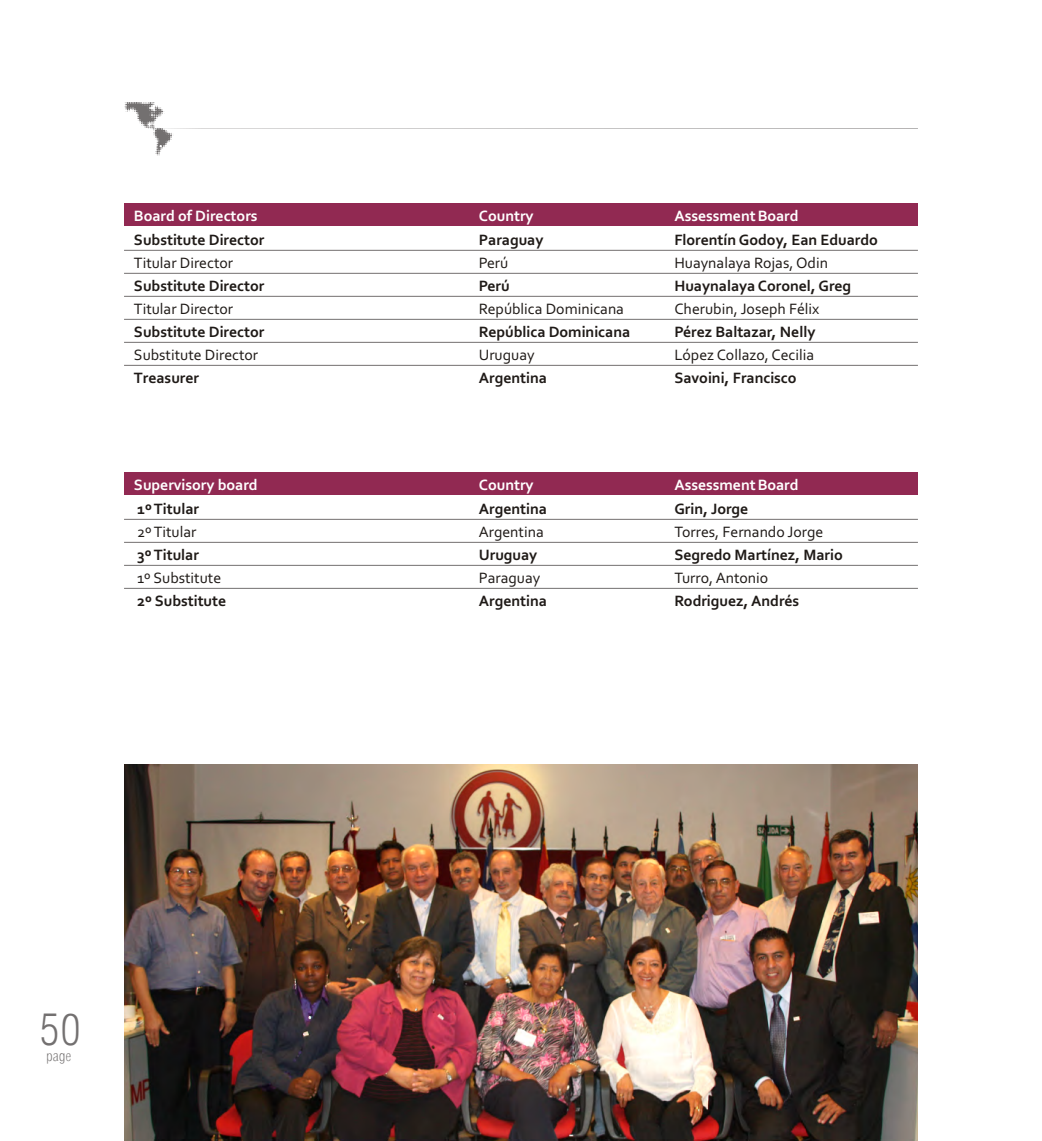
<style>
.page{position:relative;width:1042px;height:1141px;background:#fff}
.page>*{position:absolute;margin:0;border:0;box-sizing:border-box;transform-origin:0 0}
.t1{font:300 condensed 42px "Arena";color:#737070}
.t2{font:700 15.75px "Corbel";color:#1f1a17}
.t3{font:15.75px "Corbel";color:#1f1a17}
.t4{font:700 15.75px "Corbel";color:#fff}
.t5{font:300 condensed 13.65px "Arena";color:#737070}
</style>
<div class="page">
<div style="left:124px;top:203px;width:794px;height:23px;background:#912952"></div>
<hr style="left:124px;top:250px;width:794px;height:1px;background:#737070">
<hr style="left:124px;top:273px;width:794px;height:1px;background:#737070">
<hr style="left:124px;top:296px;width:794px;height:1px;background:#737070">
<hr style="left:124px;top:319px;width:794px;height:1px;background:#737070">
<hr style="left:124px;top:342px;width:794px;height:1px;background:#737070">
<hr style="left:124px;top:365px;width:794px;height:1px;background:#737070">
<div style="left:124px;top:472px;width:794px;height:23px;background:#912952"></div>
<hr style="left:124px;top:519px;width:794px;height:1px;background:#737070">
<hr style="left:124px;top:542px;width:794px;height:1px;background:#737070">
<hr style="left:124px;top:565px;width:794px;height:1px;background:#737070">
<hr style="left:124px;top:588px;width:794px;height:1px;background:#737070">
<img style="left:124px;top:765px;width:794px;height:376px">
<hr style="left:145px;top:129px;width:773px;height:1px;background:#737070">
<svg style="left:124px;top:102px;width:49px;height:54px"></svg>
<p class="t4" style="left:134px;top:210px;width:125px">Board of Directors</p>
<p class="t2" style="left:134px;top:233px;width:132px">Substitute Director</p>
<p class="t3" style="left:134px;top:256px;width:101px">Titular Director</p>
<p class="t2" style="left:134px;top:279px;width:132px">Substitute Director</p>
<p class="t3" style="left:134px;top:302px;width:101px">Titular Director</p>
<p class="t2" style="left:134px;top:325px;width:132px">Substitute Director</p>
<p class="t3" style="left:134px;top:348px;width:126px">Substitute Director</p>
<p class="t2" style="left:134px;top:371px;width:67px">Treasurer</p>
<p class="t4" style="left:134px;top:479px;width:125px">Supervisory board</p>
<p class="t2" style="left:137px;top:502px;width:63px">1º Titular</p>
<p class="t3" style="left:137px;top:525px;width:61px">2º Titular</p>
<p class="t2" style="left:137px;top:548px;width:63px">3º Titular</p>
<p class="t3" style="left:137px;top:571px;width:85px">1º Substitute</p>
<p class="t2" style="left:137px;top:594px;width:91px">2º Substitute</p>
<h1 class="t1" style="left:39px;top:1005px;width:43px">50</h1>
<p class="t5" style="left:46px;top:1048px;width:26px">page</p>
<p class="t4" style="left:479px;top:210px;width:56px">Country</p>
<p class="t2" style="left:479px;top:233px;width:66px">Paraguay</p>
<p class="t3" style="left:479px;top:256px;width:31px">Perú</p>
<p class="t2" style="left:479px;top:279px;width:32px">Perú</p>
<p class="t3" style="left:479px;top:302px;width:147px">República Dominicana</p>
<p class="t2" style="left:479px;top:325px;width:153px">República Dominicana</p>
<p class="t3" style="left:479px;top:348px;width:57px">Uruguay</p>
<p class="t2" style="left:479px;top:371px;width:70px">Argentina</p>
<p class="t4" style="left:479px;top:479px;width:56px">Country</p>
<p class="t2" style="left:479px;top:502px;width:70px">Argentina</p>
<p class="t3" style="left:479px;top:525px;width:66px">Argentina</p>
<p class="t2" style="left:479px;top:548px;width:60px">Uruguay</p>
<p class="t3" style="left:479px;top:571px;width:63px">Paraguay</p>
<p class="t2" style="left:479px;top:594px;width:70px">Argentina</p>
<p class="t4" style="left:674px;top:210px;width:126px">Assessment Board</p>
<p class="t2" style="left:674px;top:233px;width:205px">Florentín Godoy, Ean Eduardo</p>
<p class="t3" style="left:674px;top:256px;width:155px">Huaynalaya Rojas, Odin</p>
<p class="t2" style="left:674px;top:279px;width:178px">Huaynalaya Coronel, Greg</p>
<p class="t3" style="left:674px;top:302px;width:146px">Cherubin, Joseph Félix</p>
<p class="t2" style="left:674px;top:325px;width:143px">Pérez Baltazar, Nelly</p>
<p class="t3" style="left:674px;top:348px;width:141px">López Collazo, Cecilia</p>
<p class="t2" style="left:674px;top:371px;width:124px">Savoini, Francisco</p>
<p class="t4" style="left:674px;top:479px;width:126px">Assessment Board</p>
<p class="t2" style="left:674px;top:502px;width:75px">Grin, Jorge</p>
<p class="t3" style="left:674px;top:525px;width:151px">Torres, Fernando Jorge</p>
<p class="t2" style="left:674px;top:548px;width:170px">Segredo Martínez, Mario</p>
<p class="t3" style="left:674px;top:571px;width:95px">Turro, Antonio</p>
<p class="t2" style="left:674px;top:594px;width:126px">Rodriguez, Andrés</p>
</div>
